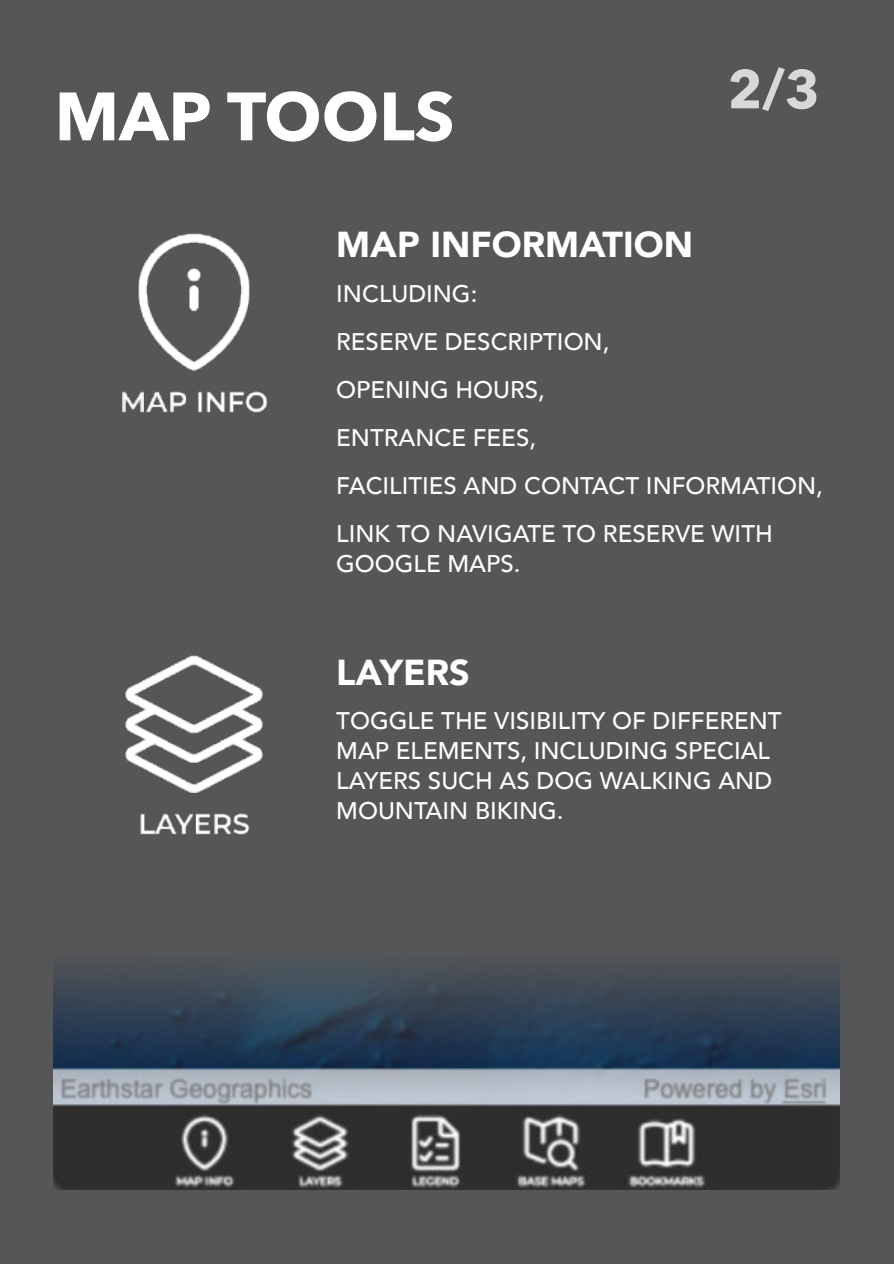
<style>
.page{position:relative;width:894px;height:1264px;background:#fff}
.page>*{position:absolute;margin:0;border:0;box-sizing:border-box;transform-origin:0 0}
.t1{font:700 67.5px "Avenir Next";color:#fff}
.t2{font:700 54px "Avenir Next";color:#d8d8d8}
.t3{font:900 36px "Avenir";color:#fff}
.t4{font:500 24px/48px "Avenir";color:#fff}
</style>
<div class="page">
<div style="left:0;top:0;width:893px;height:1263px;background:#555657"></div>
<img style="left:54px;top:969px;width:785px;height:220px">
<img style="left:122px;top:233px;width:146px;height:180px">
<img style="left:125px;top:655px;width:138px;height:180px">
<h1 class="t1" style="left:55px;top:73px;width:401px">MAP TOOLS</h1>
<h2 class="t2" style="left:727px;top:54px;width:94px">2/3</h2>
<h3 class="t3" style="left:336px;top:221px;width:358px">MAP INFORMATION</h3>
<p class="t4" style="left:336px;top:270px;width:488px">INCLUDING:<br>RESERVE DESCRIPTION,<br>OPENING HOURS,<br>ENTRANCE FEES,<br>FACILITIES AND CONTACT INFORMATION,<br>LINK TO NAVIGATE TO RESERVE WITH</p>
<p class="t4" style="left:336px;top:540px;width:185px">GOOGLE MAPS.</p>
<h3 class="t3" style="left:336px;top:649px;width:135px">LAYERS</h3>
<p class="t4" style="left:336px;top:705px;width:446px;line-height:30px">TOGGLE THE VISIBILITY OF DIFFERENT<br>MAP ELEMENTS, INCLUDING SPECIAL<br>LAYERS SUCH AS DOG WALKING AND<br>MOUNTAIN BIKING.</p>
</div>
